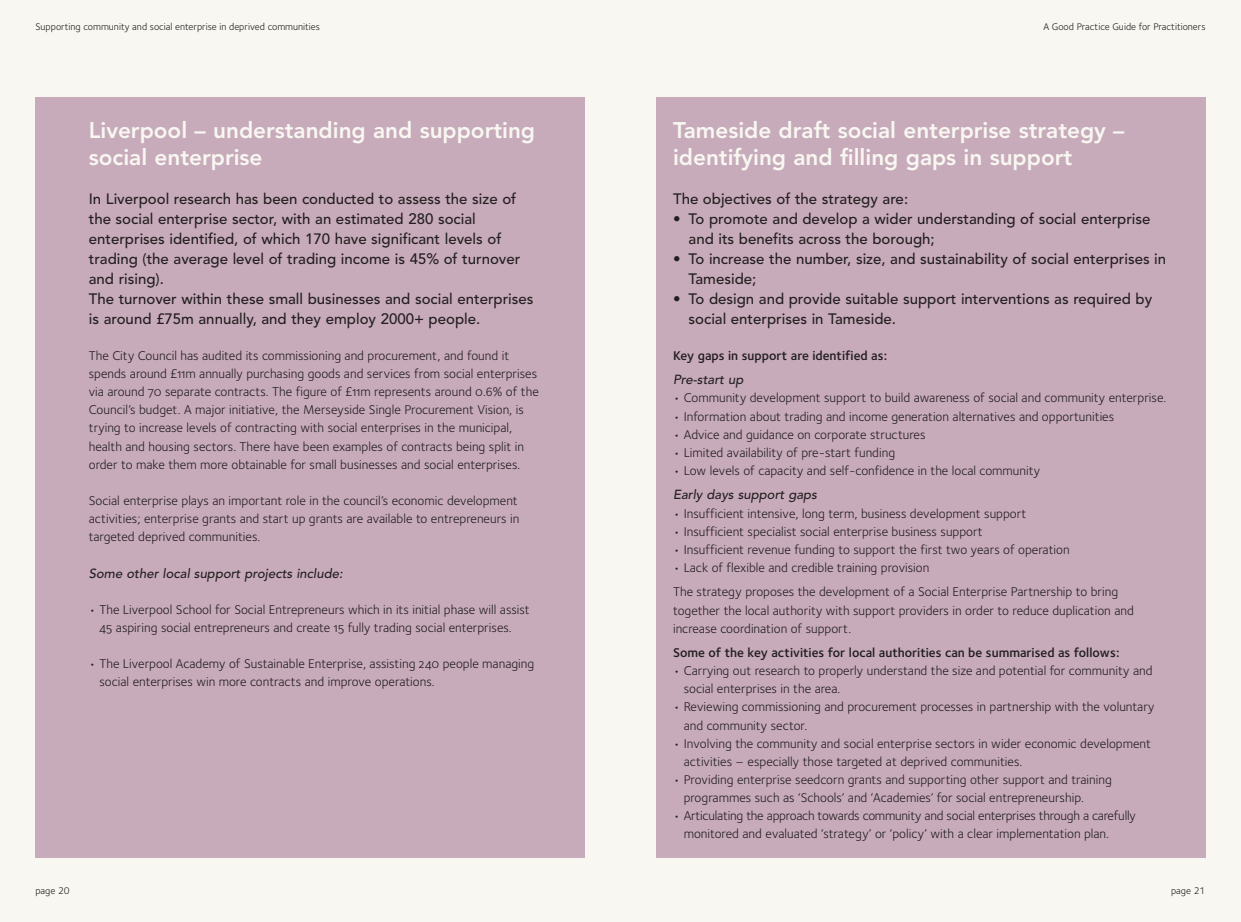
<style>
.page{position:relative;width:1241px;height:922px;background:#fff}
.page>*{position:absolute;margin:0;border:0;box-sizing:border-box;transform-origin:0 0}
.t1{font:800 22.5px/27px "Avenir";color:#f8f7f1}
.t2{font:500 15px/20px "Avenir";color:#231f20}
.t3{font:13.12px/18.1px "Foundry Sterling";color:#231f20}
.t4{font:13.12px/18.1px "Foundry Sterling";letter-spacing:-.02em;color:#231f20}
.t5{font:600 13.12px "Foundry Sterling";color:#231f20}
.t6{font:italic 500 13.12px "Avenir";color:#231f20}
.t7{font:10px "Foundry Sterling";color:#231f20}
.s1{font-family:"Foundry Sterling Book OSF"}
</style>
<div class="page">
<div style="left:620px;top:0;width:620px;height:921px;background:#f8f7f1"></div>
<div style="left:0;top:0;width:620px;height:921px;background:#f8f7f1"></div>
<div style="left:35px;top:98px;width:550px;height:759px;background:#c8abbb"></div>
<div style="left:656px;top:98px;width:549px;height:759px;background:#c8abbb"></div>
<p class="t7" style="left:35px;top:23px;width:286px">Supporting community and social enterprise in deprived communities</p>
<p class="t7" style="left:1043px;top:23px;width:164px">A Good Practice Guide for Practitioners</p>
<h1 class="t1" style="left:89px;top:117px;width:448px">Liverpool – understanding and supporting social enterprise</h1>
<p class="t2" style="left:89px;top:188px;width:446px">In Liverpool research has been conducted to assess the size of the social enterprise sector, with an estimated 280 social enterprises identified, of which 170 have significant levels of trading (the average level of trading income is 45% of turnover and rising).<br>The turnover within these small businesses and social enterprises is around £75m annually, and they employ 2000+ people.</p>
<p class="t3" style="left:89px;top:347px;width:451px">The City Council has audited its commissioning and procurement, and found it spends around <span class="s1">£11m</span> annually purchasing goods and services from social enterprises via around <span class="s1">70</span> separate contracts. The figure of <span class="s1">£11m</span> represents around <span class="s1">0.6%</span> of the Council’s budget. A major initiative, the Merseyside Single Procurement Vision, is trying to increase levels of contracting with social enterprises in the municipal, health and housing sectors. There have been examples of contracts being split in order to make them more obtainable for small businesses and social enterprises.</p>
<p class="t3" style="left:89px;top:492px;width:432px">Social enterprise plays an important role in the council’s economic development activities; enterprise grants and start up grants are available to entrepreneurs in targeted deprived communities.</p>
<p class="t6" style="left:89px;top:565px;width:255px">Some other local support projects include:</p>
<p class="t3" style="left:89px;top:601px;width:442px;text-align:center">• The Liverpool School for Social Entrepreneurs which in its initial phase will assist<br><span class="s1">45</span> aspiring social entrepreneurs and create <span class="s1">15</span> fully trading social enterprises.</p>
<p class="t3" style="left:99px;top:655px;width:436px;text-indent:-11px">• The Liverpool Academy of Sustainable Enterprise, assisting <span class="s1">240</span> people managing social enterprises win more contracts and improve operations.</p>
<h1 class="t1" style="left:673px;top:117px;width:453px">Tameside draft social enterprise strategy – identifying and filling gaps in support</h1>
<p class="t2" style="left:673px;top:188px;width:236px">The objectives of the strategy are:</p>
<p class="t2" style="left:688px;top:208px;width:463px;text-indent:-15px">• To promote and develop a wider understanding of social enterprise and its benefits across the borough;</p>
<p class="t2" style="left:688px;top:248px;width:479px;text-indent:-15px">• To increase the number, size, and sustainability of social enterprises in<br>Tameside;</p>
<p class="t2" style="left:688px;top:288px;width:465px;text-indent:-15px">• To design and provide suitable support interventions as required by social enterprises in Tameside.</p>
<p class="t5" style="left:673px;top:350px;width:216px">Key gaps in support are identified as:</p>
<p class="t6" style="left:673px;top:372px;width:72px">Pre-start up</p>
<p class="t3" style="left:673px;top:390px;width:494px">• Community development support to build awareness of social and community enterprise.</p>
<p class="t3" style="left:673px;top:408px;width:442px">• Information about trading and income generation alternatives and opportunities</p>
<p class="t3" style="left:673px;top:426px;width:254px">• Advice and guidance on corporate structures</p>
<p class="t3" style="left:673px;top:444px;width:223px">• Limited availability of pre-start funding</p>
<p class="t3" style="left:673px;top:462px;width:368px">• Low levels of capacity and self-confidence in the local community</p>
<p class="t6" style="left:673px;top:487px;width:145px">Early days support gaps</p>
<p class="t3" style="left:673px;top:505px;width:355px">• Insufficient intensive, long term, business development support</p>
<p class="t3" style="left:673px;top:523px;width:311px">• Insufficient specialist social enterprise business support</p>
<p class="t3" style="left:673px;top:541px;width:398px">• Insufficient revenue funding to support the first two years of operation</p>
<p class="t3" style="left:673px;top:556px;width:446px;line-height:24.4px">• Lack of flexible and credible training provision<br>The strategy proposes the development of a Social Enterprise Partnership to bring</p>
<p class="t3" style="left:673px;top:602px;width:462px">together the local authority with support providers in order to reduce duplication and increase coordination of support.</p>
<p class="t5" style="left:673px;top:647px;width:448px">Some of the key activities for local authorities can be summarised as follows:</p>
<p class="t3" style="left:683px;top:662px;width:470px;text-indent:-11px">• Carrying out research to properly understand the size and potential for community and social enterprises in the area.</p>
<p class="t3" style="left:683px;top:698px;width:472px;text-indent:-11px">• Reviewing commissioning and procurement processes in partnership with the voluntary and community sector.</p>
<p class="t3" style="left:683px;top:735px;width:469px;text-indent:-11px">• Involving the community and social enterprise sectors in wider economic development activities – especially those targeted at deprived communities.</p>
<p class="t3" style="left:683px;top:771px;width:429px;text-indent:-11px">• Providing enterprise seedcorn grants and supporting other support and training programmes such as ‘Schools’ and ‘Academies’ for social entrepreneurship.</p>
<p class="t4" style="left:683px;top:807px;width:453px;text-indent:-11px">• Articulating the approach towards community and social enterprises through a carefully monitored and evaluated ‘strategy’ or ‘policy’ with a clear implementation plan.</p>
<p class="t7" style="left:35px;top:886px;width:36px">page 20</p>
<p class="t7" style="left:1170px;top:886px;width:36px">page 21</p>
</div>
